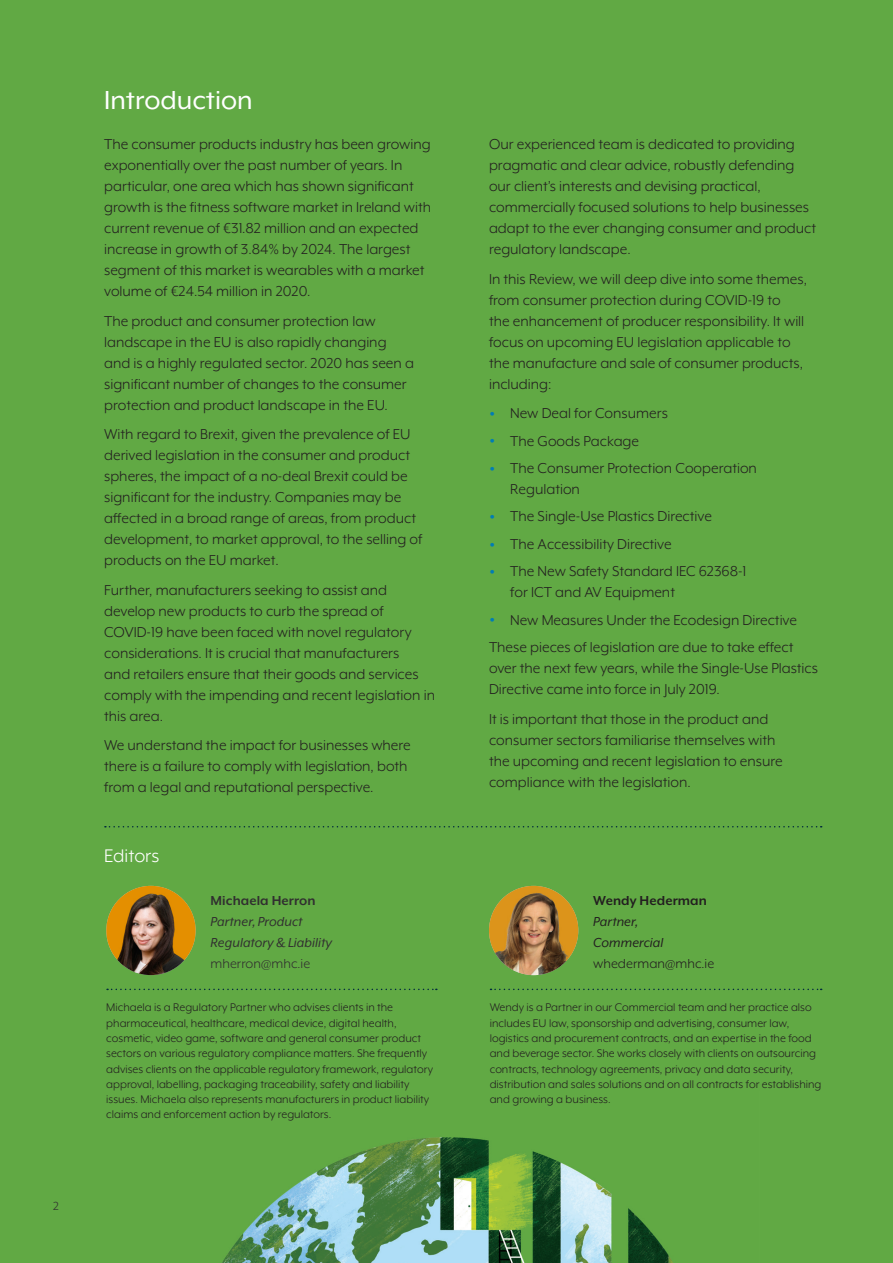
<style>
.page{position:relative;width:893px;height:1263px;background:#61a944}
.page>*{position:absolute;margin:0;border:0;box-sizing:border-box;transform-origin:0 0}
.MHC_Sub_Head{font:30px "Mr Eaves XL Mod OT";color:#fff}
.MHC_Sub-Sub_Head{font:21px "Mr Eaves XL Mod OT";color:#fff}
.MHC_Body{font:16.5px/21px "Mr Eaves XL Mod OT";color:#231f20}
.MHC_Partner_Text{font:italic 15px/21px "Mr Eaves XL Mod OT";letter-spacing:.005em;color:#312f30}
.MHC_Partner_Text-2{font:italic 15px/21px "Mr Eaves XL Mod OT";letter-spacing:.005em;color:#231f20}
.MHC_Partner_Text-3{font:15px "Mr Eaves XL Mod OT";color:#231f20}
.MHC_Partner_Text-4{font:700 15px "Mr Eaves XL Mod OT";letter-spacing:.005em;color:#312f30}
.MHC_Partner_Text-5{font:15px "Mr Eaves XL Mod OT";color:#312f30}
.MHC_Partner_Text-6{font:700 15px "Mr Eaves XL Mod OT";letter-spacing:.005em;color:#231f20}
.MHC_Partner_Text-7{font:13.5px "Mr Eaves XL Mod OT";color:#312f30}
.MHC_Body-2{font:12.75px/15.3px "Mr Eaves XL Mod OT";color:#231f20}
.s1{font-size:28.5px;color:#007db5}
</style>
<div class="page">
<img style="left:222px;top:1137px;width:451px;height:126px">
<img style="left:106px;top:886px;width:90px;height:89px;border-radius:45px">
<svg style="left:107px;top:989px;width:330px;height:1px"></svg>
<svg style="left:490px;top:989px;width:332px;height:1px"></svg>
<img style="left:489px;top:886px;width:89px;height:89px;border-radius:45px">
<svg style="left:105px;top:826px;width:717px;height:1px"></svg>
<p class="MHC_Partner_Text-7" style="left:53px;top:1199px;width:7px">2</p>
<p class="MHC_Sub_Head" style="left:104px;top:85px;width:150px">Introduction</p>
<p class="MHC_Body" style="left:104px;top:134px;width:329px">The consumer products industry has been growing exponentially over the past number of years. In particular, one area which has shown significant growth is the fitness software market in Ireland with current revenue of €31.82 million and an expected increase in growth of 3.84% by 2024. The largest segment of this market is wearables with a market volume of €24.54 million in 2020.</p>
<p class="MHC_Body" style="left:104px;top:310px;width:311px">The product and consumer protection law landscape in the EU is also rapidly changing and is a highly regulated sector. 2020 has seen a significant number of changes to the consumer protection and product landscape in the EU.</p>
<p class="MHC_Body" style="left:104px;top:424px;width:320px">With regard to Brexit, given the prevalence of EU derived legislation in the consumer and product spheres, the impact of a no-deal Brexit could be significant for the industry. Companies may be affected in a broad range of areas, from product development, to market approval, to the selling of products on the EU market.</p>
<p class="MHC_Body" style="left:104px;top:579px;width:332px">Further, manufacturers seeking to assist and develop new products to curb the spread of COVID-19 have been faced with novel regulatory considerations. It is crucial that manufacturers<br>and retailers ensure that their goods and services comply with the impending and recent legislation in this area.</p>
<p class="MHC_Body" style="left:104px;top:735px;width:308px">We understand the impact for businesses where there is a failure to comply with legislation, both from a legal and reputational perspective.</p>
<p class="MHC_Sub-Sub_Head" style="left:104px;top:845px;width:57px">Editors</p>
<p class="MHC_Body" style="left:489px;top:134px;width:329px">Our experienced team is dedicated to providing pragmatic and clear advice, robustly defending our client’s interests and devising practical, commercially focused solutions to help businesses adapt to the ever changing consumer and product regulatory landscape.</p>
<p class="MHC_Body" style="left:489px;top:268px;width:319px">In this Review, we will deep dive into some themes, from consumer protection during COVID-19 to<br>the enhancement of producer responsibility. It will focus on upcoming EU legislation applicable to the manufacture and sale of consumer products, including:</p>
<p class="MHC_Body" style="left:489px;top:403px;width:180px"><span class="s1">•</span> New Deal for Consumers</p>
<p class="MHC_Body" style="left:489px;top:430px;width:152px"><span class="s1">•</span> The Goods Package</p>
<p class="MHC_Body" style="left:510px;top:458px;width:248px;text-indent:-21px"><span class="s1">•</span> The Consumer Protection Cooperation<br>Regulation</p>
<p class="MHC_Body" style="left:489px;top:506px;width:224px"><span class="s1">•</span> The Single-Use Plastics Directive</p>
<p class="MHC_Body" style="left:489px;top:533px;width:184px"><span class="s1">•</span> The Accessibility Directive</p>
<p class="MHC_Body" style="left:510px;top:561px;width:238px;text-indent:-21px"><span class="s1">•</span> The New Safety Standard IEC 62368-1 for ICT and AV Equipment</p>
<p class="MHC_Body" style="left:489px;top:609px;width:310px"><span class="s1">•</span> New Measures Under the Ecodesign Directive</p>
<p class="MHC_Body" style="left:489px;top:636px;width:331px">These pieces of legislation are due to take effect over the next few years, while the Single-Use Plastics<br>Directive came into force in July 2019.</p>
<p class="MHC_Body" style="left:489px;top:708px;width:295px">It is important that those in the product and consumer sectors familiarise themselves with the upcoming and recent legislation to ensure compliance with the legislation.</p>
<p class="MHC_Partner_Text-4" style="left:210px;top:893px;width:107px">Michaela Herron</p>
<p class="MHC_Partner_Text" style="left:210px;top:911px;width:123px">Partner, Product<br>Regulatory &amp; Liability</p>
<p class="MHC_Partner_Text-5" style="left:210px;top:956px;width:101px">mherron@mhc.ie</p>
<p class="MHC_Body-2" style="left:106px;top:1000px;width:328px">Michaela is a Regulatory Partner who advises clients in the pharmaceutical, healthcare, medical device, digital health, cosmetic, video game, software and general consumer product sectors on various regulatory compliance matters. She frequently advises clients on the applicable regulatory framework, regulatory approval, labelling, packaging traceability, safety and liability issues. Michaela also represents manufacturers in product liability claims and enforcement action by regulators.</p>
<p class="MHC_Body-2" style="left:490px;top:1000px;width:333px">Wendy is a Partner in our Commercial team and her practice also includes EU law, sponsorship and advertising, consumer law, logistics and procurement contracts, and an expertise in the food and beverage sector. She works closely with clients on outsourcing contracts, technology agreements, privacy and data security, distribution and sales solutions and on all contracts for establishing and growing a business.</p>
<p class="MHC_Partner_Text-6" style="left:593px;top:893px;width:115px">Wendy Hederman</p>
<p class="MHC_Partner_Text-2" style="left:593px;top:911px;width:72px">Partner,<br>Commercial</p>
<p class="MHC_Partner_Text-3" style="left:593px;top:956px;width:123px">whederman@mhc.ie</p>
</div>
